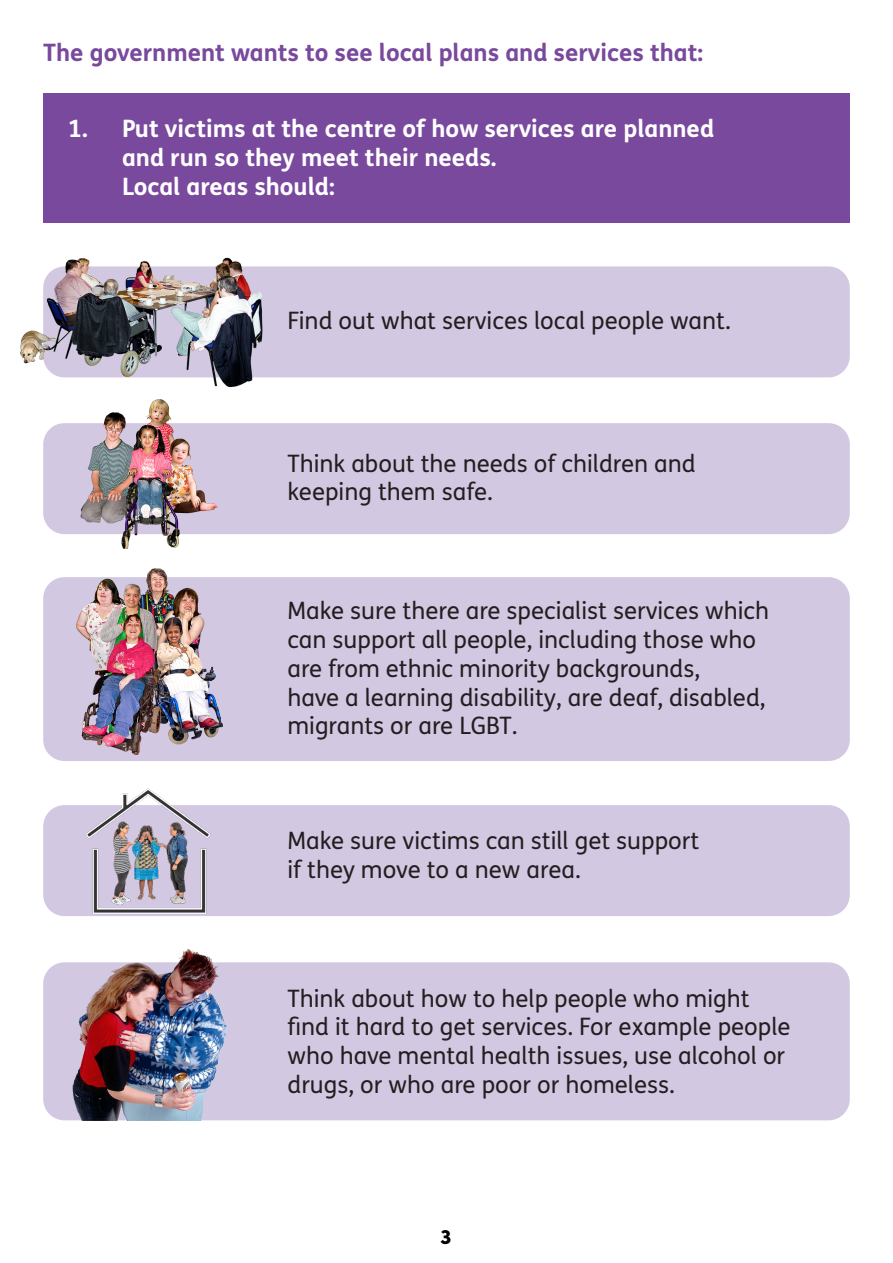
<style>
.page{position:relative;width:893px;height:1263px;background:#fff}
.page>*{position:absolute;margin:0;border:0;box-sizing:border-box;transform-origin:0 0}
.t1{font:24px/28.8px "FS Me";color:#231f20}
.t2{font:700 24px "FS Me";color:#fff}
.t3{font:700 24px "FS Me";color:#79499d}
.t4{font:900 21px "Sofia Pro";color:#000001}
</style>
<div class="page">
<div style="left:43px;top:93px;width:807px;height:130px;background:#79499d"></div>
<div style="left:43px;top:266px;width:807px;height:111px;background:#d3c8e2;border-radius:21px"></div>
<div style="left:43px;top:423px;width:807px;height:111px;background:#d3c8e2;border-radius:21px"></div>
<div style="left:43px;top:577px;width:807px;height:184px;background:#d3c8e2;border-radius:21px"></div>
<div style="left:43px;top:805px;width:807px;height:111px;background:#d3c8e2;border-radius:21px"></div>
<div style="left:43px;top:962px;width:807px;height:158px;background:#d3c8e2;border-radius:21px"></div>
<img style="left:20px;top:257px;width:246px;height:131px">
<img style="left:80px;top:400px;width:138px;height:148px">
<img style="left:54px;top:568px;width:169px;height:187px">
<img style="left:85px;top:788px;width:126px;height:126px">
<img style="left:71px;top:949px;width:157px;height:171px">
<p class="t3" style="left:43px;top:34px;width:661px">The government wants to see local plans and services that:</p>
<p class="t2" style="left:68px;top:110px;width:648px">1. Put victims at the centre of how services are planned</p>
<p class="t2" style="left:122px;top:139px;width:376px">and run so they meet their needs.</p>
<p class="t2" style="left:122px;top:167px;width:214px">Local areas should:</p>
<p class="t1" style="left:287px;top:305px;width:445px">Find out what services local people want.</p>
<p class="t1" style="left:287px;top:448px;width:410px">Think about the needs of children and</p>
<p class="t1" style="left:287px;top:477px;width:207px">keeping them safe.</p>
<p class="t1" style="left:287px;top:596px;width:483px">Make sure there are specialist services which</p>
<p class="t1" style="left:287px;top:625px;width:470px">can support all people, including those who</p>
<p class="t1" style="left:287px;top:653px;width:414px">are from ethnic minority backgrounds,</p>
<p class="t1" style="left:287px;top:682px;width:480px">have a learning disability, are deaf, disabled,</p>
<p class="t1" style="left:287px;top:711px;width:232px">migrants or are LGBT.</p>
<p class="t1" style="left:287px;top:826px;width:413px">Make sure victims can still get support</p>
<p class="t1" style="left:287px;top:855px;width:295px">if they move to a new area.</p>
<p class="t1" style="left:287px;top:983px;width:464px">Think about how to help people who might</p>
<p class="t1" style="left:287px;top:1012px;width:505px">find it hard to get services. For example people who have mental health issues, use alcohol or drugs, or who are poor or homeless.</p>
<p class="t4" style="left:440px;top:1220px;width:13px">3</p>
</div>
